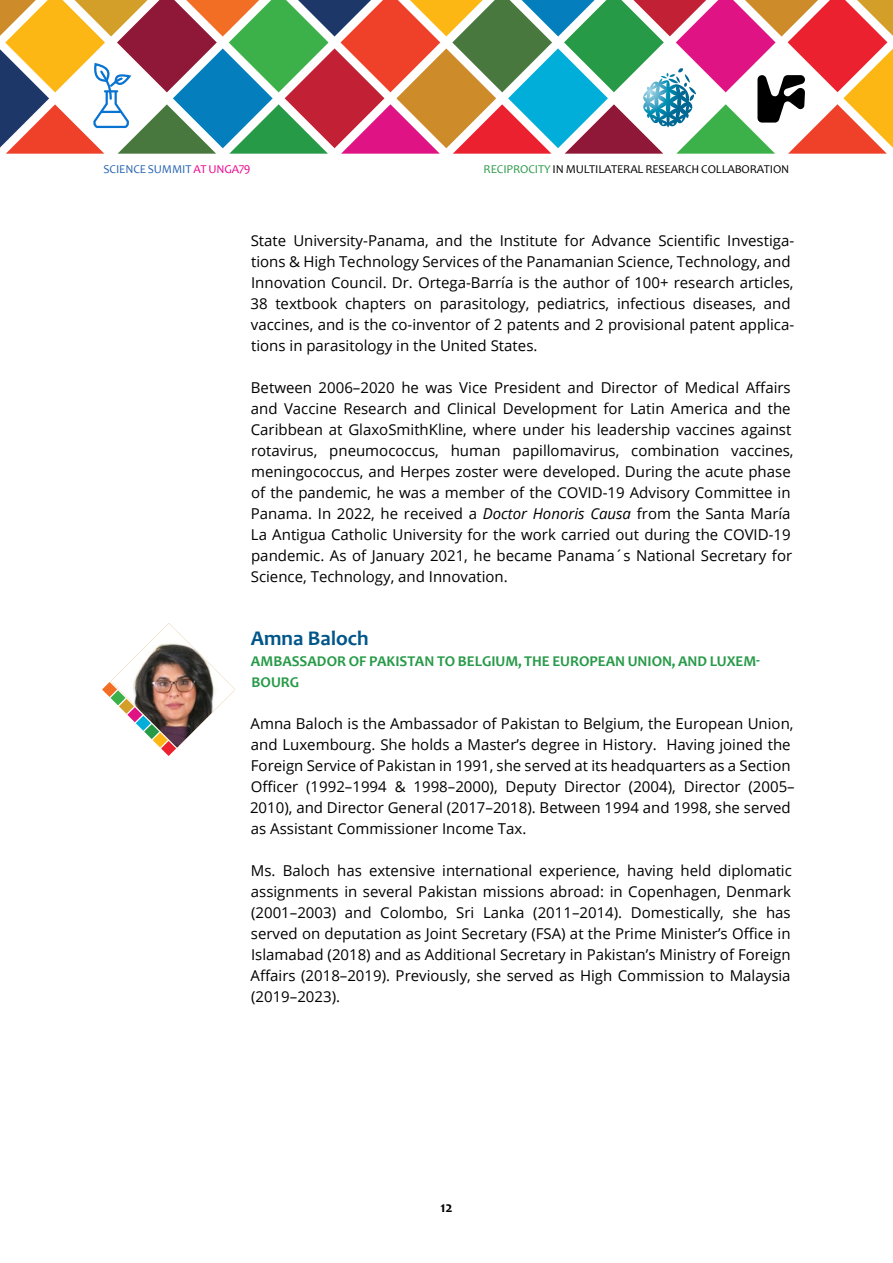
<style>
.page{position:relative;width:893px;height:1263px;background:#fff}
.page>*{position:absolute;margin:0;border:0;box-sizing:border-box;transform-origin:0 0}
.t1{font:700 21px "Candara";color:#00568a}
.t2{font:15px/21px "Open Sans";color:#000}
.t3{font:700 15px/21px "Candara";color:#279a48}
.t4{font:700 15px "Candara";color:#000}
.t5{font:12px "Candara";letter-spacing:-.01em;color:#000}
.t6{font:12px "Candara";letter-spacing:-.01em;color:#2562af}
.s1{color:#ec008c}
.s2{color:#279a48}
.s3{font-style:italic}
</style>
<div class="page">
<svg style="left:0;top:0;width:893px;height:154px"></svg>
<hr style="left:101px;top:111px;width:21px;height:2px;background:#0873d0">
<svg style="left:102px;top:623px;width:133px;height:133px"></svg>
<p class="t6" style="left:104px;top:162px;width:148px">SCIENCE SUMMIT <span class="s1">AT UNGA79</span></p>
<p class="t5" style="left:484px;top:162px;width:307px"><span class="s2">RECIPROCITY</span> IN MULTILATERAL RESEARCH COLLABORATION</p>
<p class="t2" style="left:250px;top:230px;width:545px">State University-Panama, and the Institute for Advance Scientific Investiga&shy;tions &amp; High Technology Services of the Panamanian Science, Technology, and Innovation Council. Dr. Ortega-Barría is the author of 100+ research articles, 38 textbook chapters on parasitology, pediatrics, infectious diseases, and vaccines, and is the co-inventor of 2 patents and 2 provisional patent applica&shy;tions in parasitology in the United States.</p>
<p class="t2" style="left:251px;top:377px;width:544px">Between 2006–2020 he was Vice President and Director of Medical Affairs and Vaccine Research and Clinical Development for Latin America and the Caribbean at GlaxoSmithKline, where under his leadership vaccines against rotavirus, pneumococcus, human papillomavirus, combination vaccines, meningococcus, and Herpes zoster were developed. During the acute phase of the pandemic, he was a member of the COVID-19 Advisory Committee in Panama. In 2022, he received a <span class="s3">Doctor Honoris Causa</span> from the Santa María La Antigua Catholic University for the work carried out during the COVID-19 pandemic. As of January 2021, he became Panama´s National Secretary for Science, Technology, and Innovation.</p>
<h1 class="t1" style="left:251px;top:625px;width:120px">Amna Baloch</h1>
<p class="t3" style="left:251px;top:651px;width:510px">AMBASSADOR OF PAKISTAN TO BELGIUM, THE EUROPEAN UNION, AND LUXEM-<br>BOURG</p>
<p class="t2" style="left:250px;top:713px;width:546px">Amna Baloch is the Ambassador of Pakistan to Belgium, the European Union, and Luxembourg. She holds a Master’s degree in History. Having joined the Foreign Service of Pakistan in 1991, she served at its headquarters as a Section Officer (1992–1994 &amp; 1998–2000), Deputy Director (2004), Director (2005– 2010), and Director General (2017–2018). Between 1994 and 1998, she served as Assistant Commissioner Income Tax.</p>
<p class="t2" style="left:251px;top:860px;width:543px;text-align:justify">Ms. Baloch has extensive international experience, having held diplomatic assignments in several Pakistan missions abroad: in Copenhagen, Denmark (2001–2003) and Colombo, Sri Lanka (2011–2014). Domestically, she has served on deputation as Joint Secretary (FSA) at the Prime Minister’s Office in Islamabad (2018) and as Additional Secretary in Pakistan’s Ministry of Foreign Affairs (2018–2019). Previously, she served as High Commission to Malaysia (2019–2023).</p>
<p class="t4" style="left:440px;top:1198px;width:14px">12</p>
</div>
